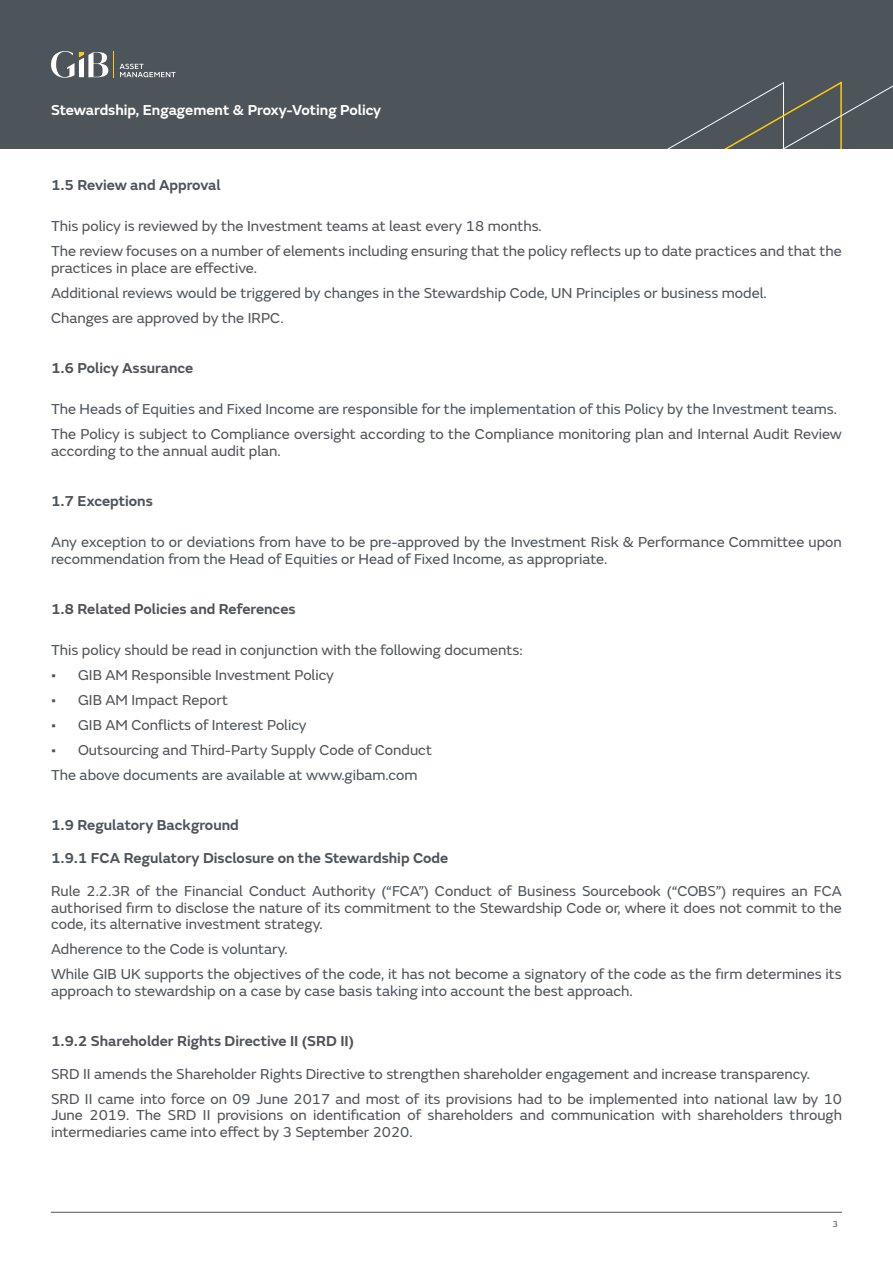
<style>
.page{position:relative;width:893px;height:1263px;background:#fff}
.page>*{position:absolute;margin:0;border:0;box-sizing:border-box;transform-origin:0 0}
.Body{font:15px/16.5px "FS Emeric";color:#4d545a}
.Subhead{font:600 15px "FS Emeric";color:#4d545a}
.t1{font:600 15px "FS Emeric";color:#fff}
.t2{font:9px "FS Emeric";color:#4d545a}
</style>
<div class="page">
<div style="left:0;top:0;width:893px;height:149px;background:#4d545a"></div>
<svg style="left:51px;top:51px;width:125px;height:27px"></svg>
<svg style="left:667px;top:81px;width:226px;height:68px"></svg>
<hr style="left:51px;top:1212px;width:791px;height:1px;background:#4d545a">
<p class="t1" style="left:51px;top:99px;width:332px">Stewardship, Engagement &amp; Proxy-Voting Policy</p>
<p class="Subhead" style="left:51px;top:173px;width:171px">1.5 Review and Approval</p>
<p class="Body" style="left:51px;top:217px;width:492px">This policy is reviewed by the Investment teams at least every 18 months.</p>
<p class="Body" style="left:51px;top:242px;width:792px">The review focuses on a number of elements including ensuring that the policy reflects up to date practices and that the practices in place are effective.</p>
<p class="Body" style="left:51px;top:283px;width:717px">Additional reviews would be triggered by changes in the Stewardship Code, UN Principles or business model.</p>
<p class="Body" style="left:51px;top:308px;width:234px">Changes are approved by the IRPC.</p>
<p class="Subhead" style="left:51px;top:356px;width:144px">1.6 Policy Assurance</p>
<p class="Body" style="left:51px;top:400px;width:788px">The Heads of Equities and Fixed Income are responsible for the implementation of this Policy by the Investment teams.</p>
<p class="Body" style="left:51px;top:425px;width:792px">The Policy is subject to Compliance oversight according to the Compliance monitoring plan and Internal Audit Review according to the annual audit plan.</p>
<p class="Subhead" style="left:51px;top:489px;width:103px">1.7 Exceptions</p>
<p class="Body" style="left:51px;top:533px;width:792px">Any exception to or deviations from have to be pre-approved by the Investment Risk &amp; Performance Committee upon recommendation from the Head of Equities or Head of Fixed Income, as appropriate.</p>
<p class="Subhead" style="left:51px;top:597px;width:246px">1.8 Related Policies and References</p>
<p class="Body" style="left:51px;top:641px;width:473px">This policy should be read in conjunction with the following documents:</p>
<p class="Body" style="left:51px;top:666px;width:284px">• GIB AM Responsible Investment Policy</p>
<p class="Body" style="left:51px;top:691px;width:179px">• GIB AM Impact Report</p>
<p class="Body" style="left:51px;top:716px;width:257px">• GIB AM Conflicts of Interest Policy</p>
<p class="Body" style="left:51px;top:741px;width:383px">• Outsourcing and Third-Party Supply Code of Conduct</p>
<p class="Body" style="left:51px;top:766px;width:368px">The above documents are available at www.gibam.com</p>
<p class="Subhead" style="left:51px;top:814px;width:189px">1.9 Regulatory Background</p>
<p class="Subhead" style="left:51px;top:847px;width:399px">1.9.1 FCA Regulatory Disclosure on the Stewardship Code</p>
<p class="Body" style="left:51px;top:882px;width:792px;text-align:justify">Rule 2.2.3R of the Financial Conduct Authority (“FCA”) Conduct of Business Sourcebook (“COBS”) requires an FCA authorised firm to disclose the nature of its commitment to the Stewardship Code or, where it does not commit to the code, its alternative investment strategy.</p>
<p class="Body" style="left:51px;top:940px;width:238px">Adherence to the Code is voluntary.</p>
<p class="Body" style="left:51px;top:965px;width:792px">While GIB UK supports the objectives of the code, it has not become a signatory of the code as the firm determines its approach to stewardship on a case by case basis taking into account the best approach.</p>
<p class="Subhead" style="left:51px;top:1029px;width:305px">1.9.2 Shareholder Rights Directive II (SRD II)</p>
<p class="Body" style="left:51px;top:1065px;width:760px">SRD II amends the Shareholder Rights Directive to strengthen shareholder engagement and increase transparency.</p>
<p class="Body" style="left:51px;top:1090px;width:792px;text-align:justify">SRD II came into force on 09 June 2017 and most of its provisions had to be implemented into national law by 10<br>June 2019. The SRD II provisions on identification of shareholders and communication with shareholders through intermediaries came into effect by 3 September 2020.</p>
<p class="t2" style="left:832px;top:1217px;width:7px">3</p>
</div>
